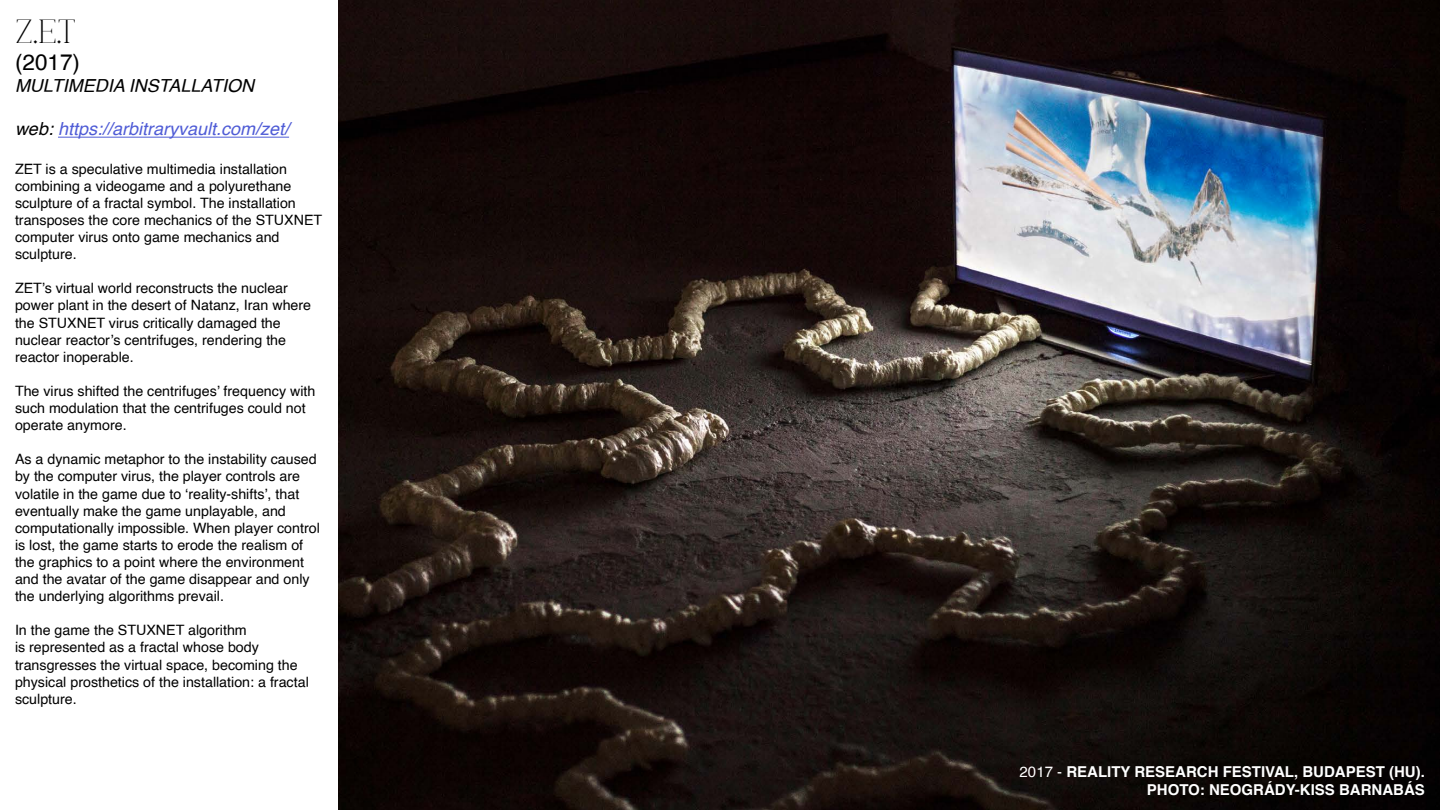
<style>
.page{position:relative;width:1440px;height:810px;background:#fff}
.page>*{position:absolute;margin:0;border:0;box-sizing:border-box;transform-origin:0 0}
.t1{font:100 37.5px "Casta";color:#000}
.t2{font:22.5px "Helvetica";color:#000}
.t3{font:italic 18px "Helvetica";color:#4f5cd6}
.t4{font:italic 18px "Helvetica";color:#000}
.t5{font:700 15px/18px "Helvetica";color:#fff;text-align:right}
.t6{font:14.25px/17.1px "Helvetica";color:#000}
.s1{color:#000}
.s2{font-weight:400}
</style>
<div class="page">
<img style="left:338px;top:0;width:1102px;height:810px">
<hr style="left:58px;top:137px;width:231px;height:1px;background:#4f5cd6">
<h1 class="t1" style="left:15px;top:11px;width:61px">Z.E.T</h1>
<h2 class="t2" style="left:15px;top:45px;width:67px">(2017)</h2>
<p class="t4" style="left:15px;top:71px;width:241px">MULTIMEDIA INSTALLATION</p>
<p class="t3" style="left:15px;top:114px;width:276px"><span class="s1">web:</span> https://arbitraryvault.com/zet/</p>
<p class="t6" style="left:15px;top:161px;width:309px">ZET is a speculative multimedia installation combining a videogame and a polyurethane sculpture of a fractal symbol. The installation transposes the core mechanics of the STUXNET computer virus onto game mechanics and sculpture.</p>
<p class="t6" style="left:15px;top:280px;width:298px">ZET’s virtual world reconstructs the nuclear power plant in the desert of Natanz, Iran where the STUXNET virus critically damaged the nuclear reactor’s centrifuges, rendering the reactor inoperable.</p>
<p class="t6" style="left:15px;top:383px;width:302px">The virus shifted the centrifuges’ frequency with such modulation that the centrifuges could not operate anymore.</p>
<p class="t6" style="left:15px;top:451px;width:306px">As a dynamic metaphor to the instability caused by the computer virus, the player controls are volatile in the game due to ‘reality-shifts’, that eventually make the game unplayable, and computationally impossible. When player control is lost, the game starts to erode the realism of the graphics to a point where the environment and the avatar of the game disappear and only the underlying algorithms prevail.</p>
<p class="t6" style="left:15px;top:622px;width:295px">In the game the STUXNET algorithm<br>is represented as a fractal whose body transgresses the virtual space, becoming the physical prosthetics of the installation: a fractal sculpture.</p>
<p class="t5" style="left:1020px;top:763px;width:407px"><span class="s2">2017 -</span> REALITY RESEARCH FESTIVAL, BUDAPEST (HU).<br>PHOTO: NEOGRÁDY-KISS BARNABÁS</p>
</div>
